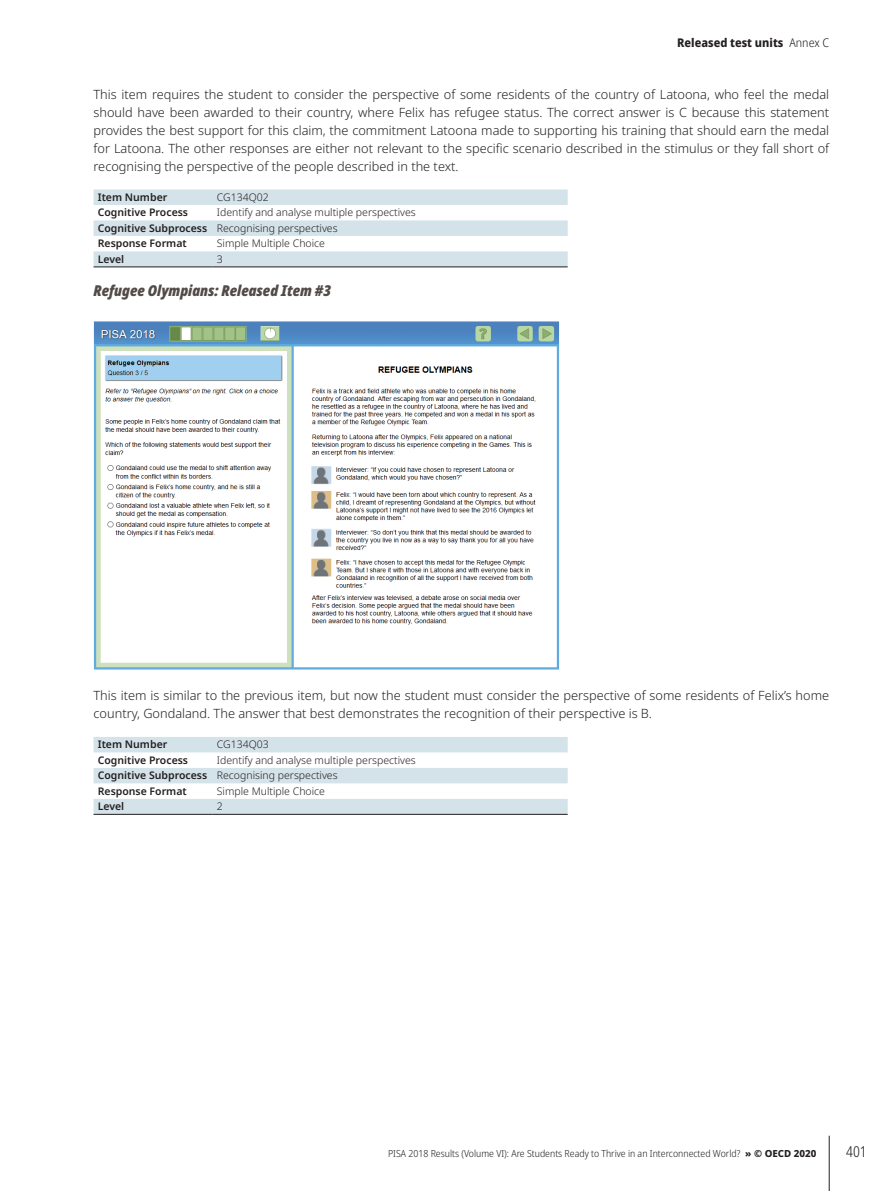
<style>
.page{position:relative;width:893px;height:1191px;background:#fff}
.page>*{position:absolute;margin:0;border:0;box-sizing:border-box;transform-origin:0 0}
.t1{font:italic 900 condensed 15px "Noto Sans";color:#524a47}
.t2{font:300 condensed 15px "Noto Sans";color:#231f20}
.t3{font:300 12.75px/18px "Noto Sans";color:#231f20;text-align:justify}
.t4{font:800 semi-condensed 12px "Noto Sans";color:#231f20}
.t5{font:300 10.5px/15.5px "Noto Sans";color:#231f20}
.t6{font:600 10.5px "Noto Sans";color:#231f20}
.t7{font:300 semi-condensed 9.75px "Noto Sans";color:#231f20}
.s1{font-weight:300}
.s2{font-weight:600}
.s3{font-weight:800;font-stretch:normal}
</style>
<div class="page">
<hr style="left:829px;top:1135px;width:1px;height:56px;background:#231f20">
<img style="left:94px;top:321px;width:465px;height:348px">
<svg style="left:94px;top:189px;width:474px;height:77px"></svg>
<hr style="left:94px;top:266px;width:119px;height:1px;background:#231f20">
<hr style="left:213px;top:266px;width:355px;height:1px;background:#231f20">
<svg style="left:94px;top:737px;width:474px;height:77px"></svg>
<hr style="left:94px;top:814px;width:119px;height:1px;background:#231f20">
<hr style="left:213px;top:814px;width:355px;height:1px;background:#231f20">
<p class="t4" style="left:677px;top:34px;width:153px">Released test units <span class="s1">Annex C</span></p>
<p class="t3" style="left:94px;top:85px;width:737px">This item requires the student to consider the perspective of some residents of the country of Latoona, who feel the medal should have been awarded to their country, where Felix has refugee status. The correct answer is C because this statement provides the best support for this claim, the commitment Latoona made to supporting his training that should earn the medal for Latoona. The other responses are either not relevant to the specific scenario described in the stimulus or they fall short of recognising the perspective of the people described in the text.</p>
<p class="t6" style="left:98px;top:189px;width:71px">Item Number</p>
<p class="t5" style="left:217px;top:189px;width:53px">CG134Q02</p>
<p class="t6" style="left:98px;top:205px;width:92px">Cognitive Process</p>
<p class="t5" style="left:98px;top:205px;width:319px;text-indent:119px">Identify and analyse multiple perspectives<br><span class="s2">Cognitive Subprocess</span> Recognising perspectives<br><span class="s2">Response Format</span></p>
<p class="t5" style="left:217px;top:236px;width:110px">Simple Multiple Choice</p>
<p class="t6" style="left:98px;top:251px;width:28px">Level</p>
<p class="t5" style="left:217px;top:251px;width:7px">3</p>
<p class="t1" style="left:94px;top:279px;width:239px">Refugee Olympians: Released Item #3</p>
<p class="t3" style="left:94px;top:687px;width:737px">This item is similar to the previous item, but now the student must consider the perspective of some residents of Felix’s home country, Gondaland. The answer that best demonstrates the recognition of their perspective is B.</p>
<p class="t6" style="left:98px;top:737px;width:71px">Item Number</p>
<p class="t5" style="left:217px;top:737px;width:53px">CG134Q03</p>
<p class="t6" style="left:98px;top:752px;width:92px">Cognitive Process</p>
<p class="t5" style="left:98px;top:752px;width:319px;text-indent:119px">Identify and analyse multiple perspectives<br><span class="s2">Cognitive Subprocess</span> Recognising perspectives<br><span class="s2">Response Format</span></p>
<p class="t5" style="left:217px;top:783px;width:110px">Simple Multiple Choice</p>
<p class="t6" style="left:98px;top:799px;width:28px">Level</p>
<p class="t5" style="left:217px;top:799px;width:7px">2</p>
<p class="t7" style="left:388px;top:1146px;width:430px">PISA 2018 Results (Volume VI): Are Students Ready to Thrive in an Interconnected World? <span class="s3">» © OECD 2020</span></p>
<p class="t2" style="left:846px;top:1141px;width:22px">401</p>
</div>
